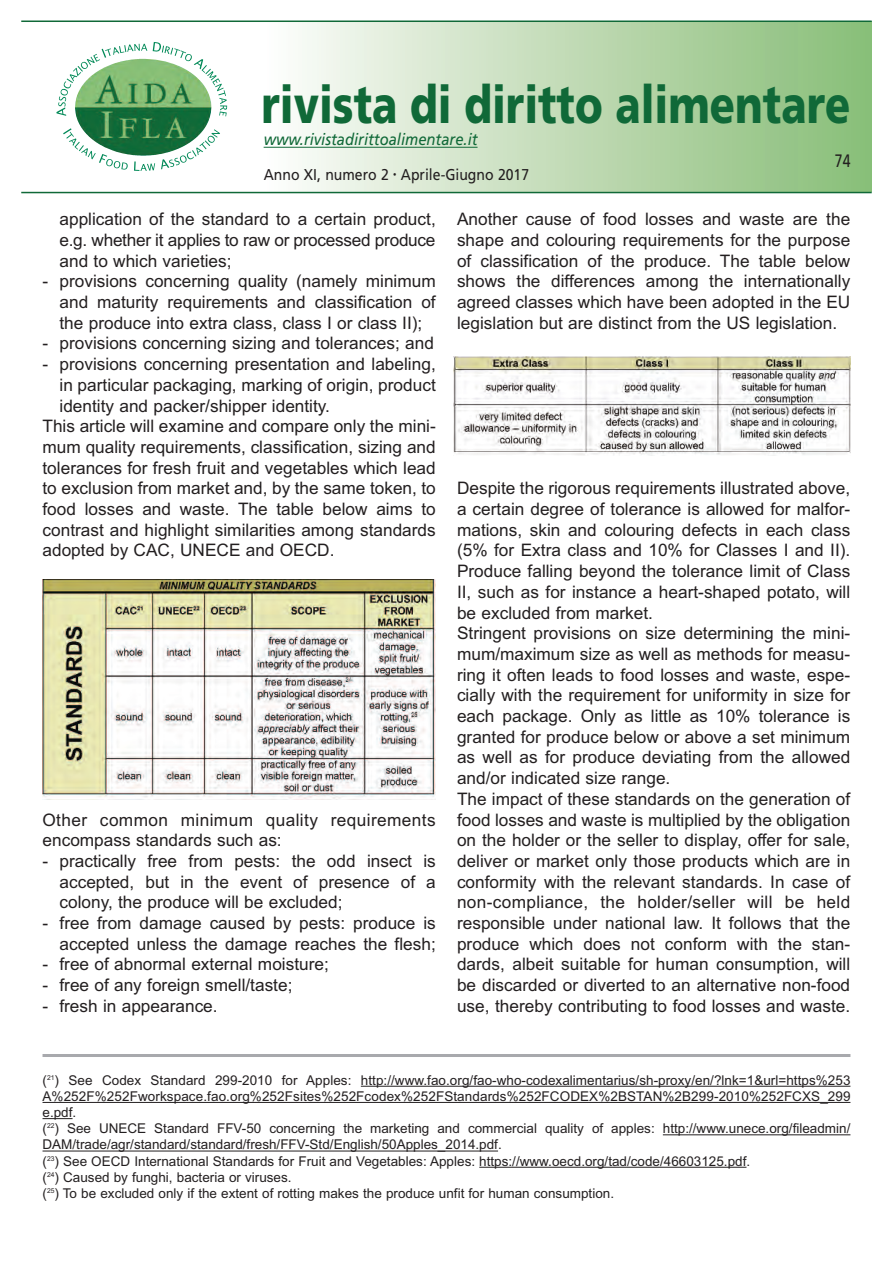
<style>
.page{position:relative;width:893px;height:1263px;background:#fff}
.page>*{position:absolute;margin:0;border:0;box-sizing:border-box;transform-origin:0 0}
.t1{font:900 52.5px "Frutiger";color:#106938;scale:.79 1}
.t2{font:18px "Frutiger";color:#231f20;scale:.78 1}
.t3{font:17.25px/20.7px "Arial";color:#231f20;text-align:justify}
.t4{font:17.25px/20.7px "Arial";letter-spacing:.02em;color:#231f20}
.t5{font:italic 16.5px "Frutiger";color:#106938;scale:.9 1}
.t6{font:15.6px "Frutiger";color:#231f20;scale:.9 1}
.t7{font:13.5px/16.2px "Arial";color:#231f20}
</style>
<div class="page">
<div style="left:264px;top:21px;width:608px;height:170px;background:linear-gradient(to right,#fdfcfa,#87bc76)"></div>
<hr style="left:21px;top:21px;width:851px;height:1px;background:#106938">
<hr style="left:21px;top:192px;width:851px;height:1px;background:#106938">
<hr style="left:264px;top:147px;width:214px;height:1px;background:#106938">
<img style="left:43px;top:580px;width:393px;height:219px">
<hr style="left:43px;top:1054px;width:807px;height:3px;background:#a8a9ad">
<hr style="left:361px;top:1086px;width:489px;height:1px;background:#231f20">
<hr style="left:43px;top:1102px;width:807px;height:1px;background:#231f20">
<hr style="left:43px;top:1118px;width:30px;height:1px;background:#231f20">
<hr style="left:663px;top:1134px;width:187px;height:1px;background:#231f20">
<hr style="left:43px;top:1150px;width:455px;height:1px;background:#231f20">
<hr style="left:479px;top:1167px;width:267px;height:1px;background:#231f20">
<img style="left:453px;top:357px;width:397px;height:99px">
<img style="left:147px;top:59px;width:6px;height:37px">
<svg style="left:63px;top:128px;width:65px;height:42px"></svg>
<svg style="left:134px;top:161px;width:21px;height:10px"></svg>
<svg style="left:161px;top:129px;width:59px;height:40px"></svg>
<svg style="left:56px;top:44px;width:91px;height:72px"></svg>
<svg style="left:153px;top:42px;width:74px;height:74px"></svg>
<h1 class="t1" style="left:262px;top:84px;width:747px">rivista di diritto alimentare</h1>
<p class="t5" style="left:264px;top:133px;width:239px">www.rivistadirittoalimentare.it</p>
<p class="t6" style="left:264px;top:168px;width:297px">Anno XI, numero 2 <sup>•</sup> Aprile-Giugno 2017</p>
<p class="t2" style="left:835px;top:153px;width:22px">74</p>
<p class="t3" style="left:60px;top:209px;width:378px">application of the standard to a certain product, e.g. whether it applies to raw or processed produce and to which varieties;</p>
<p class="t3" style="left:60px;top:271px;width:378px;text-indent:-17px">- provisions concerning quality (namely minimum and maturity requirements and classification of the produce into extra class, class I or class II);</p>
<p class="t3" style="left:43px;top:333px;width:393px">- provisions concerning sizing and tolerances; and</p>
<p class="t3" style="left:43px;top:354px;width:395px">- provisions concerning presentation and labeling,</p>
<p class="t3" style="left:60px;top:374px;width:378px">in particular packaging, marking of origin, product</p>
<p class="t3" style="left:60px;top:395px;width:272px">identity and packer/shipper identity.</p>
<p class="t3" style="left:43px;top:416px;width:395px">This article will examine and compare only the mini-</p>
<p class="t3" style="left:43px;top:437px;width:395px">mum quality requirements, classification, sizing and</p>
<p class="t3" style="left:43px;top:457px;width:395px">tolerances for fresh fruit and vegetables which lead</p>
<p class="t3" style="left:43px;top:478px;width:395px">to exclusion from market and, by the same token, to</p>
<p class="t3" style="left:43px;top:499px;width:395px">food losses and waste. The table below aims to</p>
<p class="t3" style="left:43px;top:519px;width:395px">contrast and highlight similarities among standards</p>
<p class="t3" style="left:43px;top:540px;width:293px">adopted by CAC, UNECE and OECD.</p>
<p class="t4" style="left:43px;top:809px;width:395px">Other common minimum quality requirements encompass standards such as:</p>
<p class="t3" style="left:60px;top:851px;width:378px;text-indent:-17px">- practically free from pests: the odd insect is accepted, but in the event of presence of a colony, the produce will be excluded;</p>
<p class="t3" style="left:43px;top:913px;width:395px;text-align:right">- free from damage caused by pests: produce is accepted unless the damage reaches the flesh;</p>
<p class="t3" style="left:42px;top:954px;width:288px">- free of abnormal external moisture;</p>
<p class="t3" style="left:42px;top:975px;width:252px">- free of any foreign smell/taste;</p>
<p class="t3" style="left:42px;top:995px;width:177px">- fresh in appearance.</p>
<p class="t3" style="left:457px;top:209px;width:395px">Another cause of food losses and waste are the shape and colouring requirements for the purpose of classification of the produce. The table below shows the differences among the internationally agreed classes which have been adopted in the EU legislation but are distinct from the US legislation.</p>
<p class="t3" style="left:457px;top:478px;width:395px;text-align:left">Despite the rigorous requirements illustrated above, a certain degree of tolerance is allowed for malfor&shy;mations, skin and colouring defects in each class (5% for Extra class and 10% for Classes I and II).<br>Produce falling beyond the tolerance limit of Class II, such as for instance a heart-shaped potato, will be excluded from market.<br>Stringent provisions on size determining the mini&shy;mum/maximum size as well as methods for measu&shy;ring it often leads to food losses and waste, espe&shy;cially with the requirement for uniformity in size for each package. Only as little as 10% tolerance is granted for produce below or above a set minimum as well as for produce deviating from the allowed and/or indicated size range.<br>The impact of these standards on the generation of food losses and waste is multiplied by the obligation on the holder or the seller to display, offer for sale, deliver or market only those products which are in conformity with the relevant standards. In case of non-compliance, the holder/seller will be held responsible under national law. It follows that the produce which does not conform with the stan&shy;dards, albeit suitable for human consumption, will be discarded or diverted to an alternative non-food use, thereby contributing to food losses and waste.</p>
<p class="t7" style="left:43px;top:1072px;width:810px">(<sup>21</sup>) See Codex Standard 299-2010 for Apples: http://www.fao.org/fao-who-codexalimentarius/sh-proxy/en/?lnk=1&amp;url=https%253<br>A%252F%252Fworkspace.fao.org%252Fsites%252Fcodex%252FStandards%252FCODEX%2BSTAN%2B299-2010%252FCXS_299 e.pdf.<br>(<sup>22</sup>) See UNECE Standard FFv-50 concerning the marketing and commercial quality of apples: http://www.unece.org/fileadmin/ DAM/trade/agr/standard/standard/fresh/FFv-Std/English/50Apples_2014.pdf.<br>(<sup>23</sup>) See OECD International Standards for Fruit and vegetables: Apples: https://www.oecd.org/tad/code/46603125.pdf.<br>(<sup>24</sup>) Caused by funghi, bacteria or viruses.<br>(<sup>25</sup>) To be excluded only if the extent of rotting makes the produce unfit for human consumption.</p>
</div>
